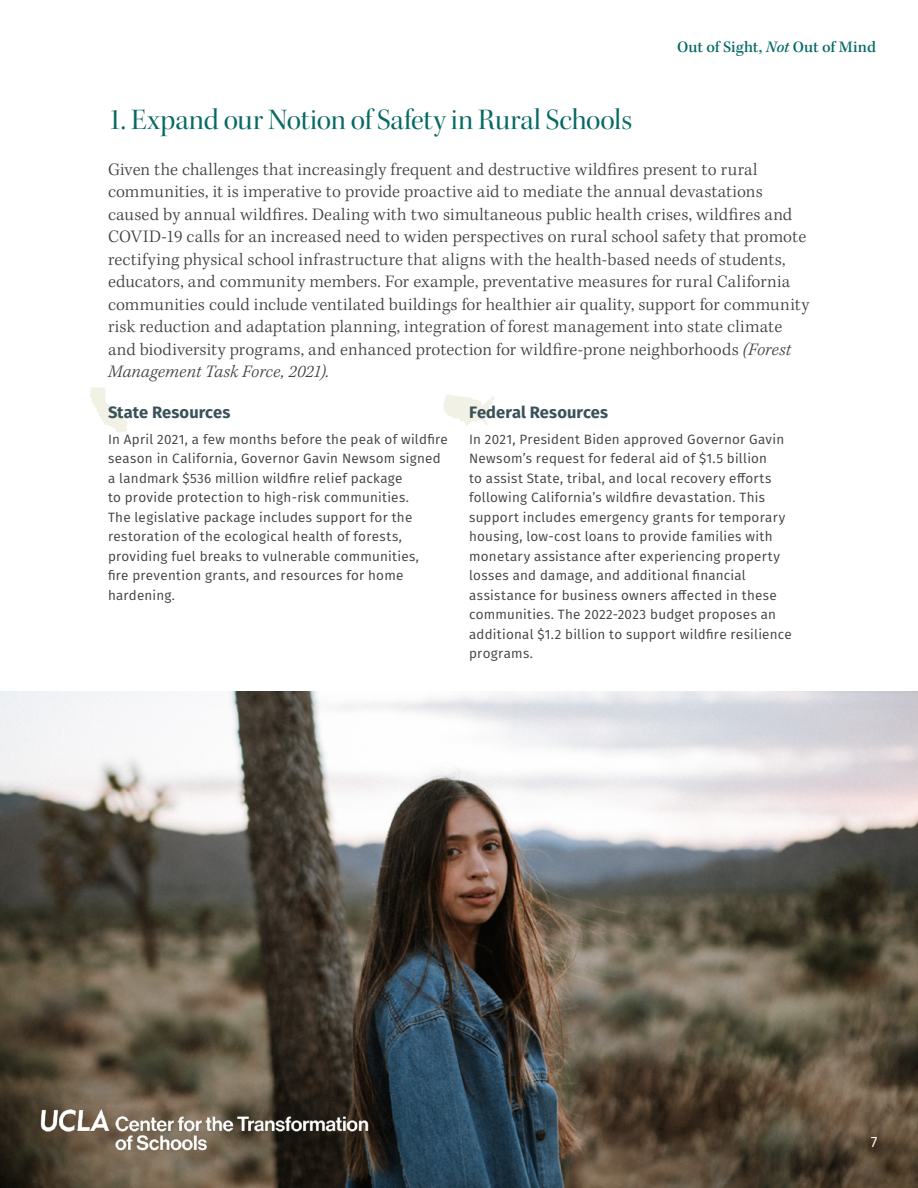
<style>
.page{position:relative;width:918px;height:1188px;background:#fff}
.page>*{position:absolute;margin:0;border:0;box-sizing:border-box;transform-origin:0 0}
.t1{font:30px "Kepler Std Disp";color:#066964}
.t2{font:300 18px/22.5px "Kepler Std";letter-spacing:.01em;color:#414042}
.t3{font:700 16.5px "Fira Sans";color:#39515a}
.t4{font:500 16.5px "Kepler Std";letter-spacing:-.01em;color:#066964}
.t5{font:15px "Fira Sans";color:#f2f1e6}
.t6{font:13.5px/19.5px "Fira Sans";letter-spacing:.02em;color:#414042}
.s1{font-style:italic}
</style>
<div class="page">
<img style="left:0;top:691px;width:918px;height:497px">
<img style="left:25px;top:1093px;width:359px;height:73px">
<svg style="left:90px;top:387px;width:38px;height:46px"></svg>
<svg style="left:443px;top:394px;width:52px;height:32px"></svg>
<h1 class="t1" style="left:108px;top:103px;width:526px">1. Expand our Notion of Safety in Rural Schools</h1>
<p class="t4" style="left:677px;top:38px;width:200px">Out of Sight, <span class="s1">Not</span> Out of Mind</p>
<p class="t2" style="left:108px;top:158px;width:703px">Given the challenges that increasingly frequent and destructive wildfires present to rural communities, it is imperative to provide proactive aid to mediate the annual devastations caused by annual wildfires. Dealing with two simultaneous public health crises, wildfires and COVID-19 calls for an increased need to widen perspectives on rural school safety that promote rectifying physical school infrastructure that aligns with the health-based needs of students, educators, and community members. For example, preventative measures for rural California communities could include ventilated buildings for healthier air quality, support for community risk reduction and adaptation planning, integration of forest management into state climate and biodiversity programs, and enhanced protection for wildfire-prone neighborhoods <span class="s1">(Forest Management Task Force, 2021).</span></p>
<p class="t3" style="left:108px;top:398px;width:124px">State Resources</p>
<p class="t6" style="left:108px;top:429px;width:341px">In April 2021, a few months before the peak of wildfire season in California, Governor Gavin Newsom signed a landmark $536 million wildfire relief package<br>to provide protection to high-risk communities.<br>The legislative package includes support for the restoration of the ecological health of forests, providing fuel breaks to vulnerable communities,<br>fire prevention grants, and resources for home hardening.</p>
<p class="t3" style="left:469px;top:398px;width:140px">Federal Resources</p>
<p class="t6" style="left:469px;top:429px;width:324px">In 2021, President Biden approved Governor Gavin Newsom’s request for federal aid of $1.5 billion<br>to assist State, tribal, and local recovery efforts following California’s wildfire devastation. This support includes emergency grants for temporary housing, low-cost loans to provide families with monetary assistance after experiencing property losses and damage, and additional financial assistance for business owners affected in these communities. The 2022-2023 budget proposes an additional $1.2 billion to support wildfire resilience programs.</p>
<p class="t5" style="left:871px;top:1130px;width:8px">7</p>
</div>
